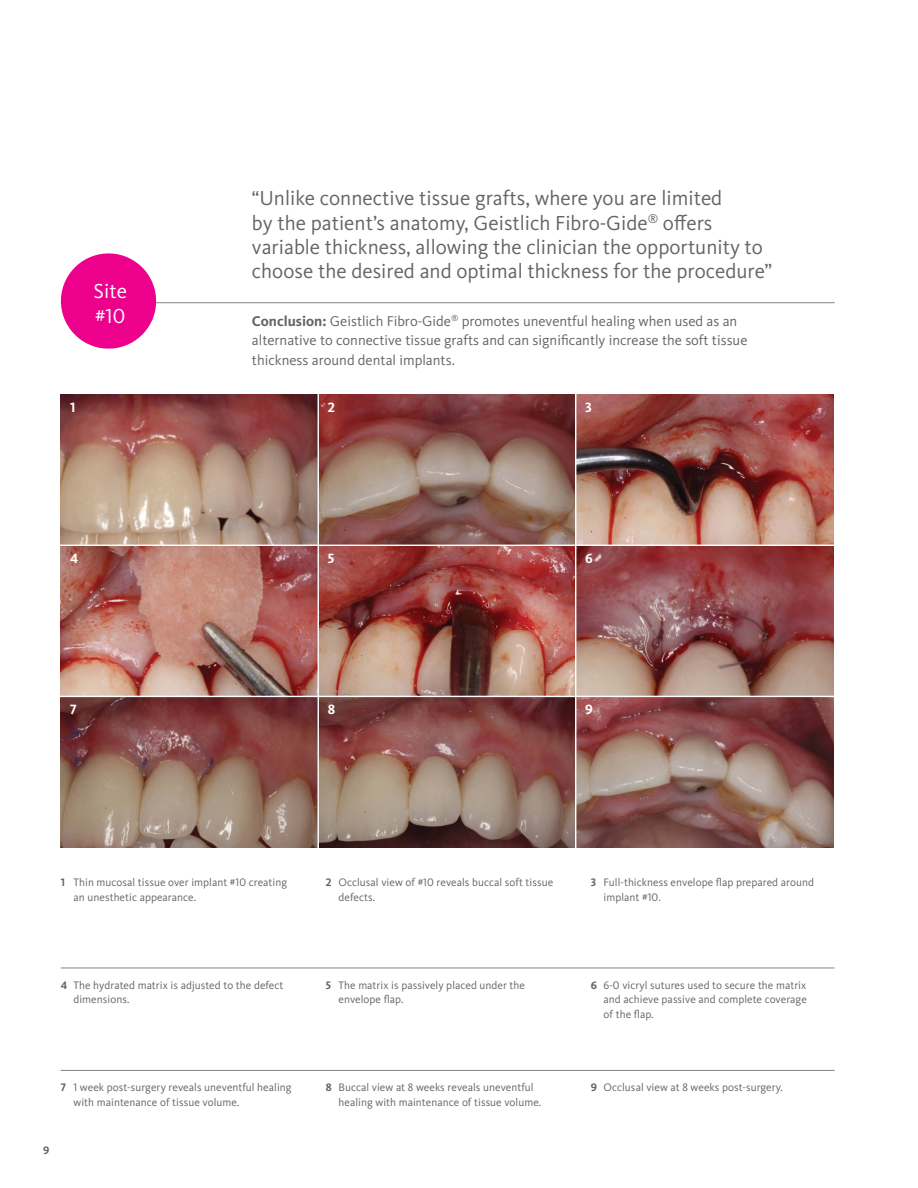
<style>
.page{position:relative;width:918px;height:1188px;background:#fff}
.page>*{position:absolute;margin:0;border:0;box-sizing:border-box;transform-origin:0 0}
.t1{font:21px/24.5px "Kievit Pro";color:#636466}
.t2{font:21px/25.2px "Kievit OT";letter-spacing:.005em;color:#fff}
.t3{font:14.7px/19.5px "Kievit Pro";color:#636466}
.t4{font:700 13.95px "Kievit Pro";color:#fff}
.t5{font:11.25px/14.7px "Kievit Pro";letter-spacing:.005em;color:#636466}
.t6{font:700 11.25px "Kievit Pro";color:#636466}
.s1{font-family:"Kievit OT"}
.s2{font-weight:700}
</style>
<div class="page">
<img style="left:61px;top:394px;width:772px;height:454px">
<hr style="left:318px;top:391px;width:1px;height:470px;background:#fff">
<hr style="left:575px;top:386px;width:1px;height:471px;background:#fff">
<hr style="left:39px;top:545px;width:798px;height:1px;background:#fff">
<hr style="left:39px;top:696px;width:798px;height:1px;background:#fff">
<hr style="left:61px;top:968px;width:774px;height:1px;background:#636466">
<hr style="left:61px;top:1070px;width:774px;height:1px;background:#636466">
<hr style="left:61px;top:302px;width:774px;height:1px;background:#636466">
<svg style="left:60px;top:253px;width:100px;height:96px"></svg>
<h1 class="t2" style="left:93px;top:278px;width:35px">Site #10</h1>
<p class="t1" style="left:252px;top:186px;width:522px">“Unlike connective tissue grafts, where you are limited<br>by the patient’s anatomy, Geistlich Fibro-Gide<sup>®</sup> offers <span class="s1">variable thickness</span>, allowing the clinician the opportunity to choose the desired and optimal thickness for the procedure”</p>
<h2 class="t3" style="left:252px;top:311px;width:497px"><span class="s2">Conclusion:</span> Geistlich Fibro-Gide<sup>®</sup> promotes uneventful healing when used as an alternative to connective tissue grafts and can significantly increase the soft tissue thickness around dental implants.</h2>
<p class="t4" style="left:70px;top:399px;width:7px">1</p>
<p class="t4" style="left:585px;top:399px;width:8px">3</p>
<p class="t4" style="left:328px;top:399px;width:9px">2</p>
<p class="t4" style="left:70px;top:550px;width:10px">4</p>
<p class="t4" style="left:70px;top:701px;width:8px">7</p>
<p class="t4" style="left:328px;top:550px;width:8px">5</p>
<p class="t4" style="left:328px;top:701px;width:9px">8</p>
<p class="t4" style="left:585px;top:550px;width:9px">6</p>
<p class="t4" style="left:585px;top:701px;width:9px">9</p>
<p class="t5" style="left:74px;top:875px;width:215px;text-indent:-13px"><span class="s2">1</span> Thin mucosal tissue over implant #10 creating an unesthetic appearance.</p>
<p class="t5" style="left:339px;top:875px;width:216px;text-indent:-13px"><span class="s2">2</span> Occlusal view of #10 reveals buccal soft tissue defects.</p>
<p class="t5" style="left:604px;top:875px;width:212px;text-indent:-13px"><span class="s2">3</span> Full-thickness envelope flap prepared around implant #10.</p>
<p class="t5" style="left:74px;top:977px;width:212px;text-indent:-13px"><span class="s2">4</span> The hydrated matrix is adjusted to the defect dimensions.</p>
<p class="t5" style="left:339px;top:977px;width:188px;text-indent:-13px"><span class="s2">5</span> The matrix is passively placed under the envelope flap.</p>
<p class="t5" style="left:604px;top:977px;width:205px;text-align:justify;text-indent:-13px"><span class="s2">6</span> 6-0 vicryl sutures used to secure the matrix and achieve passive and complete coverage of the flap.</p>
<p class="t5" style="left:74px;top:1080px;width:220px;text-indent:-13px"><span class="s2">7</span> 1 week post-surgery reveals uneventful healing with maintenance of tissue volume.</p>
<p class="t5" style="left:339px;top:1080px;width:204px;text-indent:-13px"><span class="s2">8</span> Buccal view at 8 weeks reveals uneventful healing with maintenance of tissue volume.</p>
<p class="t5" style="left:591px;top:1080px;width:194px"><span class="s2">9</span> Occlusal view at 8 weeks post-surgery.</p>
<p class="t6" style="left:43px;top:1144px;width:8px">9</p>
</div>
